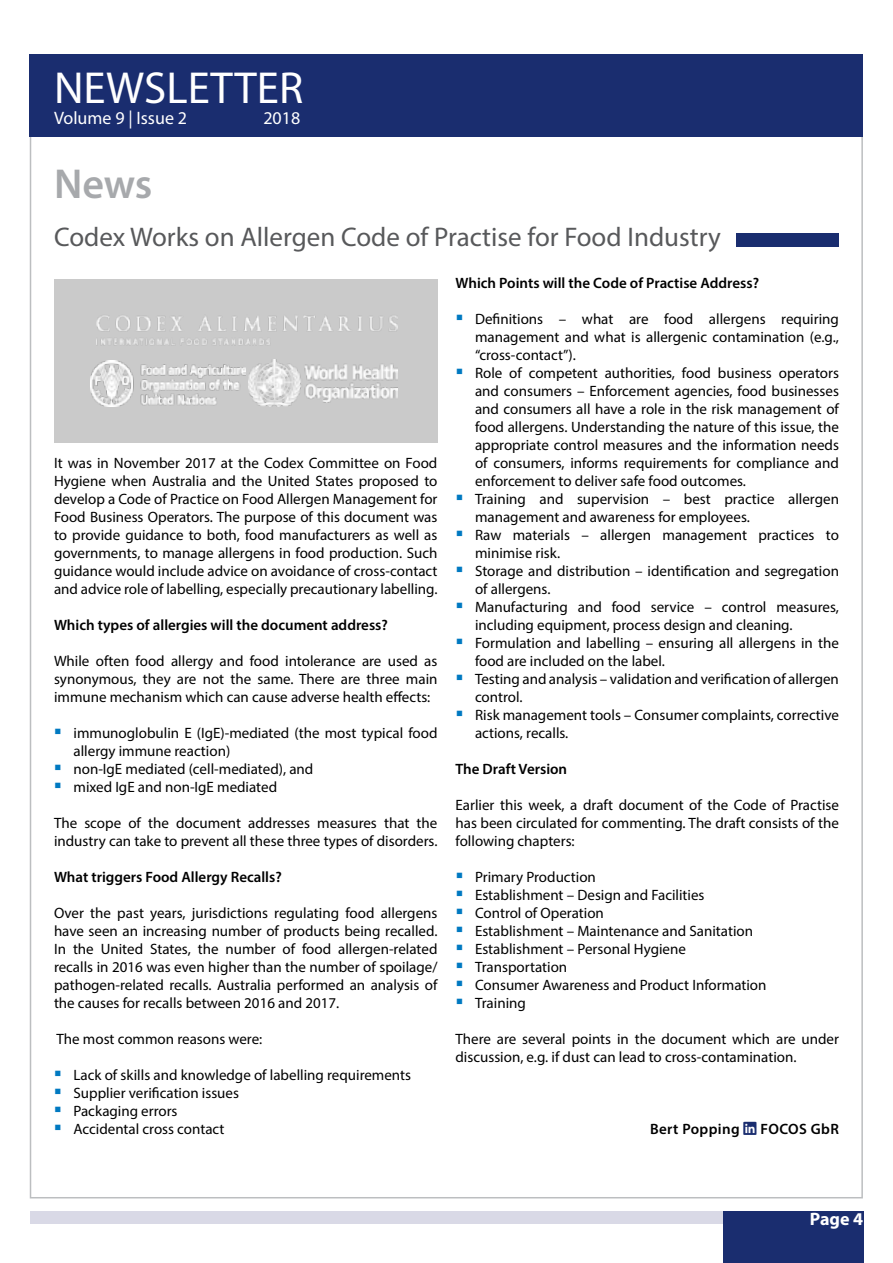
<style>
.page{position:relative;width:893px;height:1263px;background:#fff}
.page>*{position:absolute;margin:0;border:0;box-sizing:border-box;transform-origin:0 0}
.t1{font:45px "Myriad Pro";color:#fff}
.t2{font:600 42px "Myriad Pro";color:#a7a9ac}
.t3{font:27px "Myriad Pro";color:#58595b}
.t4{font:18px "Myriad Pro";color:#fff}
.t5{font:700 18px "Myriad Pro";color:#fff}
.t6{font:15px/18px "Myriad Pro";color:#000}
.t7{font:600 15px "Myriad Pro";color:#000}
.t8{font:600 15px "Myriad Pro";letter-spacing:.025em;color:#000}
.s1{color:#1a2d6f}
</style>
<div class="page">
<div style="left:30px;top:1211px;width:693px;height:13px;background:#d9d9e6"></div>
<div style="left:723px;top:1211px;width:140px;height:52px;background:#1a2d6f"></div>
<div style="left:30px;top:54px;width:833px;height:82px;background:#1a2d6f"></div>
<div style="left:737px;top:233px;width:102px;height:14px;background:#1a2d6f"></div>
<div style="left:54px;top:279px;width:383px;height:164px;background:#cacaca"></div>
<img style="left:96px;top:315px;width:301px;height:31px">
<img style="left:90px;top:361px;width:156px;height:46px">
<img style="left:249px;top:359px;width:148px;height:47px">
<h1 class="t1" style="left:54px;top:60px;width:251px">NEWSLETTER</h1>
<p class="t4" style="left:54px;top:107px;width:135px">Volume 9 | Issue 2</p>
<p class="t4" style="left:263px;top:107px;width:38px">2018</p>
<h2 class="t2" style="left:54px;top:157px;width:100px">News</h2>
<h3 class="t3" style="left:54px;top:220px;width:668px">Codex Works on Allergen Code of Practise for Food Industry</h3>
<p class="t6" style="left:54px;top:454px;width:385px;text-align:justify">It was in November 2017 at the Codex Committee on Food Hygiene when Australia and the United States proposed to develop a Code of Practice on Food Allergen Management for Food Business Operators. The purpose of this document was to provide guidance to both, food manufacturers as well as governments, to manage allergens in food production. Such guidance would include advice on avoidance of cross-contact and advice role of labelling, especially precautionary labelling.</p>
<p class="t7" style="left:54px;top:615px;width:335px">Which types of allergies will the document address?</p>
<p class="t6" style="left:54px;top:652px;width:385px;text-align:justify">While often food allergy and food intolerance are used as synonymous, they are not the same. There are three main immune mechanism which can cause adverse health effects:</p>
<p class="t6" style="left:74px;top:724px;width:365px">immunoglobulin E (IgE)-mediated (the most typical food allergy immune reaction)<br>non-IgE mediated (cell-mediated), and<br>mixed IgE and non-IgE mediated</p>
<p class="t6" style="left:54px;top:814px;width:385px">The scope of the document addresses measures that the industry can take to prevent all these three types of disorders.</p>
<p class="t7" style="left:54px;top:867px;width:229px">What triggers Food Allergy Recalls?</p>
<p class="t6" style="left:54px;top:904px;width:385px;text-align:justify">Over the past years, jurisdictions regulating food allergens have seen an increasing number of products being recalled.<br>In the United States, the number of food allergen-related recalls in 2016 was even higher than the number of spoilage/ pathogen-related recalls. Australia performed an analysis of the causes for recalls between 2016 and 2017.</p>
<p class="t6" style="left:57px;top:1030px;width:207px">The most common reasons were:</p>
<p class="t6" style="left:74px;top:1066px;width:339px">Lack of skills and knowledge of labelling requirements<br>Supplier verification issues<br>Packaging errors<br>Accidental cross contact</p>
<p class="t7" style="left:455px;top:273px;width:305px">Which Points will the Code of Practise Address?</p>
<p class="t6" style="left:475px;top:310px;width:365px">Definitions – what are food allergens requiring management and what is allergenic contamination (e.g., “cross-contact”).<br>Role of competent authorities, food business operators and consumers – Enforcement agencies, food businesses and consumers all have a role in the risk management of food allergens. Understanding the nature of this issue, the appropriate control measures and the information needs of consumers, informs requirements for compliance and enforcement to deliver safe food outcomes.<br>Training and supervision – best practice allergen management and awareness for employees.<br>Raw materials – allergen management practices to minimise risk.<br>Storage and distribution – identification and segregation of allergens.<br>Manufacturing and food service – control measures, including equipment, process design and cleaning.<br>Formulation and labelling – ensuring all allergens in the food are included on the label.<br>Testing and analysis – validation and verification of allergen control.<br>Risk management tools – Consumer complaints, corrective actions, recalls.</p>
<p class="t7" style="left:455px;top:759px;width:113px">The Draft Version</p>
<p class="t6" style="left:455px;top:796px;width:385px;text-align:justify">Earlier this week, a draft document of the Code of Practise has been circulated for commenting. The draft consists of the following chapters:</p>
<p class="t6" style="left:475px;top:868px;width:293px">Primary Production<br>Establishment – Design and Facilities<br>Control of Operation<br>Establishment – Maintenance and Sanitation<br>Establishment – Personal Hygiene<br>Transportation<br>Consumer Awareness and Product Information<br>Training</p>
<p class="t6" style="left:455px;top:1030px;width:385px">There are several points in the document which are under discussion, e.g. if dust can lead to cross-contamination.</p>
<p class="t8" style="left:650px;top:1119px;width:190px">Bert Popping <span class="s1">●■■</span> FOCOS GbR</p>
<p class="t5" style="left:810px;top:1207px;width:55px">Page 4</p>
</div>
